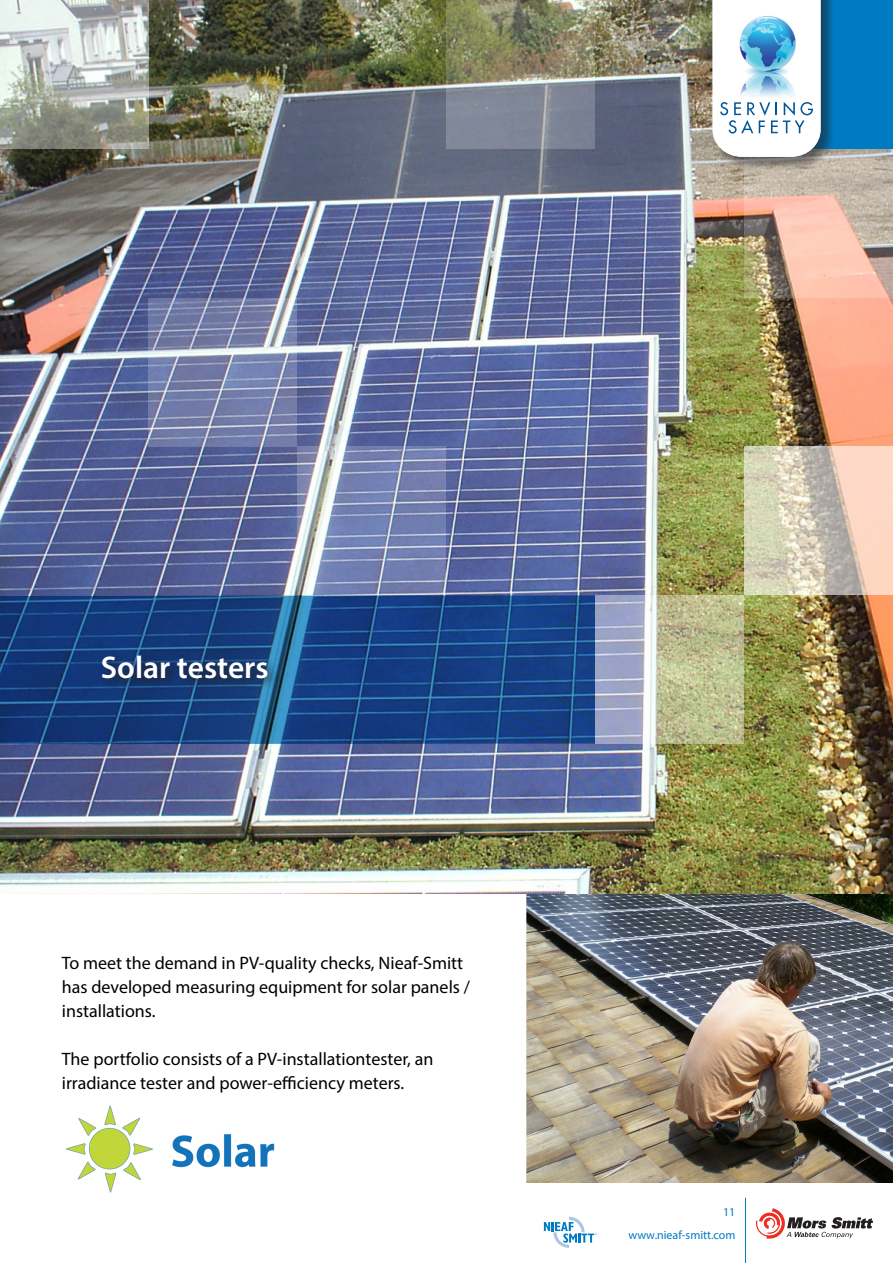
<style>
.page{position:relative;width:893px;height:1263px;background:#fff}
.page>*{position:absolute;margin:0;border:0;box-sizing:border-box;transform-origin:0 0}
.Hoofdstukaanduiding{font:600 31.5px "Myriad Pro";color:#fff}
.Hoofdstuk_intro{font:18px/24px "Myriad Pro";color:#000}
.t1{font:12px "Myriad Pro";color:#007ac2}
</style>
<div class="page">
<img style="left:527px;top:893px;width:366px;height:289px">
<img style="left:0;top:0;width:893px;height:893px">
<img style="left:67px;top:1106px;width:86px;height:87px">
<img style="left:172px;top:1134px;width:103px;height:34px">
<svg style="left:446px;top:0;width:149px;height:149px;background:#878a7f"></svg>
<img style="left:297px;top:446px;width:149px;height:149px">
<svg style="left:595px;top:595px;width:149px;height:149px;background:#b8bbab"></svg>
<img style="left:744px;top:149px;width:149px;height:149px">
<svg style="left:744px;top:446px;width:149px;height:149px;background:#dcceba"></svg>
<div style="left:745px;top:0;width:148px;height:149px;background:#007ac2"></div>
<svg style="left:0;top:595px;width:595px;height:149px;background:#184383"></svg>
<hr style="left:745px;top:1198px;width:1px;height:65px;background:#007ac2">
<svg style="left:756px;top:1208px;width:117px;height:30px"></svg>
<svg style="left:544px;top:1217px;width:53px;height:31px"></svg>
<svg style="left:0;top:0;width:148px;height:149px;background:#b8bdb7"></svg>
<svg style="left:148px;top:298px;width:149px;height:148px;background:#848db1"></svg>
<div style="left:711px;top:0;width:124px;height:171px;background:#231f20;opacity:.5"></div>
<svg style="left:713px;top:0;width:107px;height:157px"></svg>
<img style="left:731px;top:12px;width:71px;height:100px">
<div style="left:100px;top:652px;width:179px;height:38px;background:#231f20;opacity:.75"></div>
<p class="Hoofdstukaanduiding" style="left:101px;top:647px;width:169px">Solar testers</p>
<p class="Hoofdstuk_intro" style="left:62px;top:951px;width:410px">To meet the demand in PV-quality checks, Nieaf-Smitt has developed measuring equipment for solar panels / installations.</p>
<p class="Hoofdstuk_intro" style="left:62px;top:1047px;width:373px">The portfolio consists of a PV-installationtester, an irradiance tester and power-efficiency meters.</p>
<p class="t1" style="left:723px;top:1204px;width:14px">11</p>
<p class="t1" style="left:628px;top:1227px;width:109px">www.nieaf-smitt.com</p>
</div>
